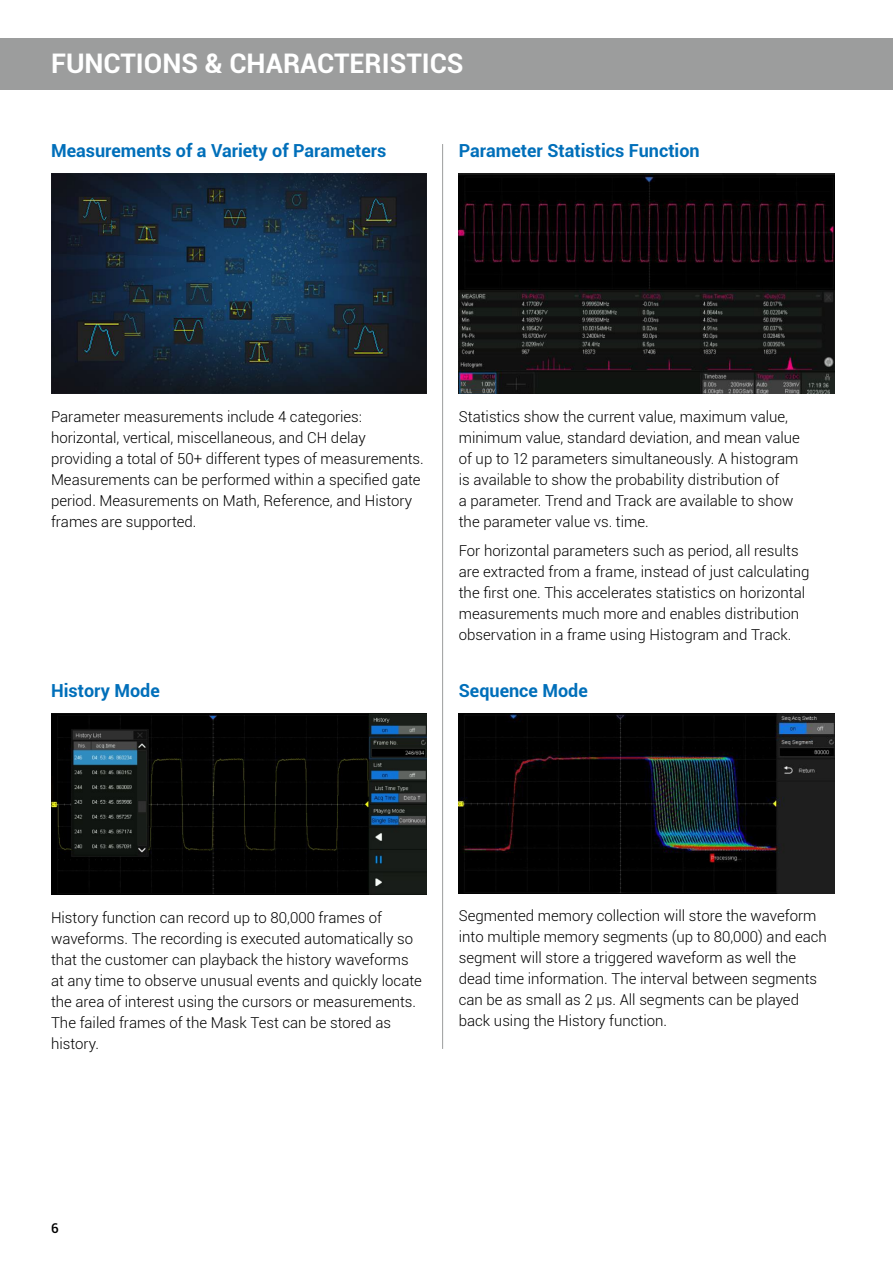
<style>
.page{position:relative;width:893px;height:1263px;background:#fff}
.page>*{position:absolute;margin:0;border:0;box-sizing:border-box;transform-origin:0 0}
.t1{font:700 27px "Roboto";color:#fff}
.t2{font:700 18px "Roboto";color:#006fba}
.t3{font:300 15px/21px "Roboto";color:#000}
.t4{font:500 13.5px "Roboto";color:#000}
</style>
<div class="page">
<div style="left:0;top:38px;width:893px;height:51px;background:#9c9d9d"></div>
<hr style="left:442px;top:144px;width:1px;height:905px;background:#9c9d9d">
<img style="left:51px;top:173px;width:375px;height:220px">
<img style="left:51px;top:713px;width:375px;height:181px">
<img style="left:459px;top:173px;width:375px;height:220px">
<img style="left:459px;top:713px;width:375px;height:180px">
<h1 class="t1" style="left:51px;top:45px;width:414px">FUNCTIONS &amp; CHARACTERISTICS</h1>
<p class="t2" style="left:51px;top:138px;width:337px">Measurements of a Variety of Parameters</p>
<p class="t2" style="left:459px;top:138px;width:242px">Parameter Statistics Function</p>
<p class="t3" style="left:51px;top:405px;width:374px">Parameter measurements include 4 categories: horizontal, vertical, miscellaneous, and CH delay providing a total of 50+ different types of measurements.<br>Measurements can be performed within a specified gate period. Measurements on Math, Reference, and History frames are supported.</p>
<p class="t2" style="left:51px;top:678px;width:110px">History Mode</p>
<p class="t3" style="left:459px;top:405px;width:343px">Statistics show the current value, maximum value, minimum value, standard deviation, and mean value of up to 12 parameters simultaneously. A histogram is available to show the probability distribution of<br>a parameter. Trend and Track are available to show the parameter value vs. time.</p>
<p class="t3" style="left:459px;top:540px;width:352px">For horizontal parameters such as period, all results are extracted from a frame, instead of just calculating the first one. This accelerates statistics on horizontal measurements much more and enables distribution observation in a frame using Histogram and Track.</p>
<p class="t2" style="left:459px;top:678px;width:130px">Sequence Mode</p>
<p class="t3" style="left:51px;top:906px;width:372px">History function can record up to 80,000 frames of waveforms. The recording is executed automatically so that the customer can playback the history waveforms at any time to observe unusual events and quickly locate the area of interest using the cursors or measurements.<br>The failed frames of the Mask Test can be stored as history.</p>
<p class="t3" style="left:459px;top:905px;width:370px">Segmented memory collection will store the waveform into multiple memory segments (up to 80,000) and each segment will store a triggered waveform as well the dead time information. The interval between segments can be as small as 2 μs. All segments can be played back using the History function.</p>
<p class="t4" style="left:51px;top:1219px;width:9px">6</p>
</div>
